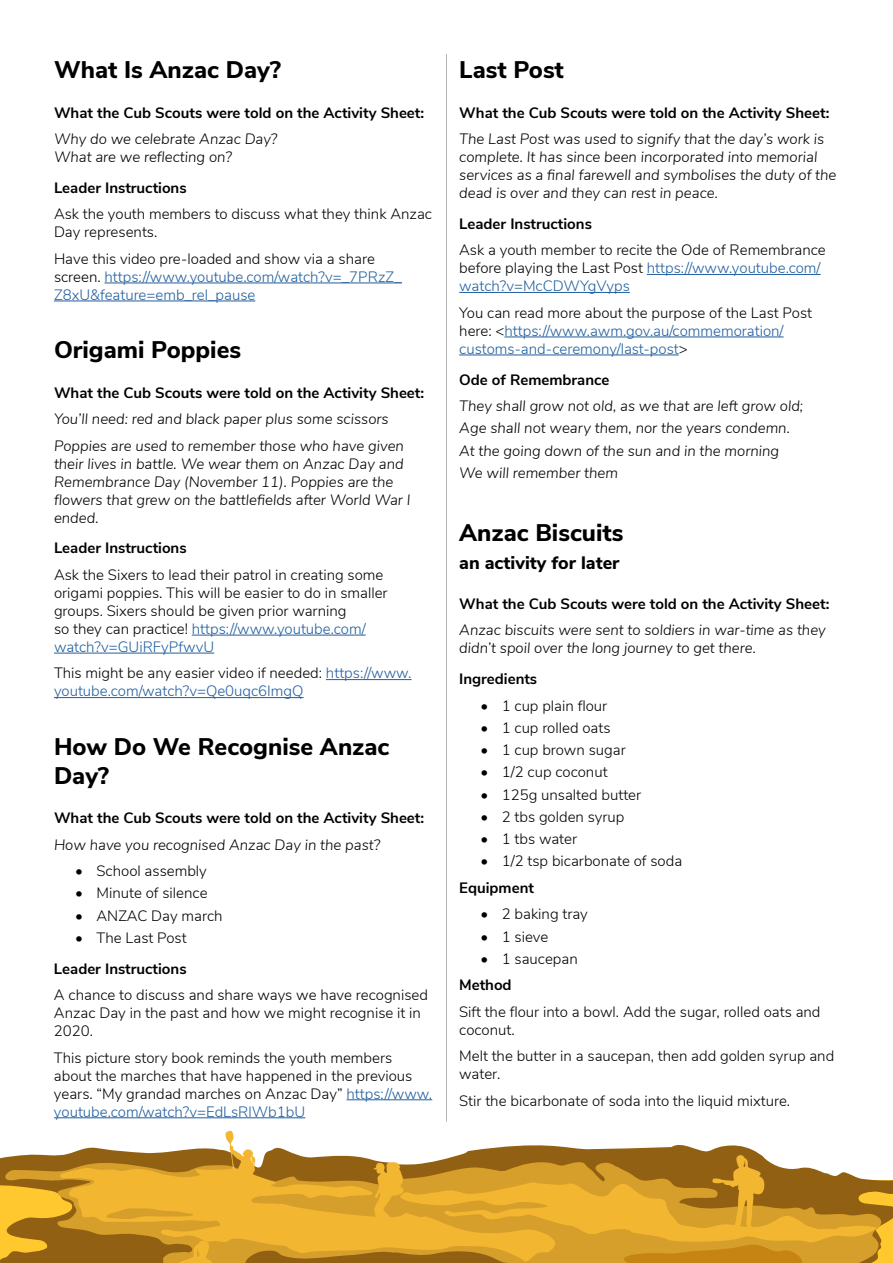
<style>
.page{position:relative;width:893px;height:1263px;background:#fff}
.page>*{position:absolute;margin:0;border:0;box-sizing:border-box;transform-origin:0 0}
.t1{font:800 24px/28.8px "Nunito Sans";color:#000}
.t2{font:800 18px "Nunito Sans";color:#000}
.t3{font:300 15px/18px "Nunito Sans";color:#000}
.t4{font:italic 300 15px/18px "Nunito Sans";color:#000}
.t5{font:700 15px "Nunito Sans";color:#000}
.t6{font:300 15px/18px "Nunito Sans";color:#215e9e}
.s1{color:#000}
.s2{color:#215e9e}
</style>
<div class="page">
<svg style="left:0;top:1145px;width:893px;height:118px"></svg>
<svg style="left:0;top:1160px;width:892px;height:103px;background:#c18e25"></svg>
<svg style="left:59px;top:1166px;width:314px;height:96px;background:#d59c28"></svg>
<svg style="left:191px;top:1131px;width:85px;height:63px"></svg>
<svg style="left:373px;top:1155px;width:507px;height:108px;background:#cf9a2f"></svg>
<svg style="left:171px;top:1240px;width:71px;height:23px;background:#d59d29"></svg>
<hr style="left:105px;top:283px;width:297px;height:1px;background:#215e9e">
<hr style="left:54px;top:301px;width:201px;height:1px;background:#215e9e">
<hr style="left:192px;top:635px;width:174px;height:1px;background:#215e9e">
<hr style="left:54px;top:653px;width:160px;height:1px;background:#215e9e">
<hr style="left:326px;top:679px;width:86px;height:1px;background:#215e9e">
<hr style="left:54px;top:697px;width:250px;height:1px;background:#215e9e">
<hr style="left:347px;top:1099px;width:85px;height:1px;background:#215e9e">
<hr style="left:54px;top:1117px;width:251px;height:1px;background:#215e9e">
<hr style="left:647px;top:274px;width:174px;height:1px;background:#215e9e">
<hr style="left:459px;top:292px;width:171px;height:1px;background:#215e9e">
<hr style="left:504px;top:337px;width:280px;height:1px;background:#215e9e">
<hr style="left:459px;top:355px;width:220px;height:1px;background:#215e9e">
<hr style="left:446px;top:54px;width:1px;height:1067px;background:#000">
<h1 class="t1" style="left:54px;top:54px;width:228px">What Is Anzac Day?</h1>
<p class="t5" style="left:54px;top:101px;width:372px">What the Cub Scouts were told on the Activity Sheet:</p>
<p class="t4" style="left:54px;top:129px;width:225px">Why do we celebrate Anzac Day?<br>What are we reflecting on?</p>
<p class="t5" style="left:54px;top:177px;width:134px">Leader Instructions</p>
<p class="t3" style="left:54px;top:204px;width:379px">Ask the youth members to discuss what they think Anzac<br>Day represents.</p>
<p class="t6" style="left:54px;top:249px;width:349px"><span class="s1">Have this video pre-loaded and show via a share screen.</span> https://www.youtube.com/watch?v=_7PRzZ_<br>Z8xU&amp;feature=emb_rel_pause</p>
<h1 class="t1" style="left:54px;top:334px;width:189px">Origami Poppies</h1>
<p class="t5" style="left:54px;top:381px;width:372px">What the Cub Scouts were told on the Activity Sheet:</p>
<p class="t4" style="left:54px;top:405px;width:351px;line-height:26.5px">You’ll need: red and black paper plus some scissors<br>Poppies are used to remember those who have given</p>
<p class="t4" style="left:54px;top:454px;width:358px">their lives in battle. We wear them on Anzac Day and Remembrance Day (November 11). Poppies are the flowers that grew on the battlefields after World War I ended.</p>
<p class="t5" style="left:54px;top:537px;width:134px">Leader Instructions</p>
<p class="t3" style="left:54px;top:565px;width:335px">Ask the Sixers to lead their patrol in creating some origami poppies. This will be easier to do in smaller groups. Sixers should be given prior warning<br>so they can practice! <span class="s2">https://www.youtube.com/ watch?v=GUiRFyPfwvU</span></p>
<p class="t6" style="left:54px;top:663px;width:359px"><span class="s1">This might be any easier video if needed:</span> https://www. youtube.com/watch?v=Qe0uqc6ImgQ</p>
<h1 class="t1" style="left:54px;top:731px;width:337px">How Do We Recognise Anzac<br>Day?</h1>
<p class="t5" style="left:54px;top:807px;width:372px">What the Cub Scouts were told on the Activity Sheet:</p>
<p class="t4" style="left:54px;top:834px;width:328px">How have you recognised Anzac Day in the past?</p>
<p class="t3" style="left:75px;top:861px;width:133px">• School assembly</p>
<p class="t3" style="left:75px;top:883px;width:134px">• Minute of silence</p>
<p class="t3" style="left:75px;top:905px;width:149px">• ANZAC Day march</p>
<p class="t3" style="left:75px;top:928px;width:113px">• The Last Post</p>
<p class="t5" style="left:54px;top:957px;width:134px">Leader Instructions</p>
<p class="t3" style="left:54px;top:985px;width:376px">A chance to discuss and share ways we have recognised<br>Anzac Day in the past and how we might recognise it in<br>2020.</p>
<p class="t3" style="left:54px;top:1047px;width:380px">This picture story book reminds the youth members about the marches that have happened in the previous years. “My grandad marches on Anzac Day” <span class="s2">https://www. youtube.com/watch?v=EdLsRlWb1bU</span></p>
<h1 class="t1" style="left:459px;top:54px;width:106px">Last Post</h1>
<p class="t5" style="left:459px;top:101px;width:372px">What the Cub Scouts were told on the Activity Sheet:</p>
<p class="t4" style="left:459px;top:129px;width:379px">The Last Post was used to signify that the day’s work is complete. It has since been incorporated into memorial services as a final farewell and symbolises the duty of the dead is over and they can rest in peace.</p>
<p class="t5" style="left:459px;top:213px;width:134px">Leader Instructions</p>
<p class="t3" style="left:459px;top:240px;width:368px">Ask a youth member to recite the Ode of Remembrance before playing the Last Post <span class="s2">https://www.youtube.com/ watch?v=McCDWYgVyps</span></p>
<p class="t6" style="left:459px;top:303px;width:354px"><span class="s1">You can read more about the purpose of the Last Post here: &lt;</span>https://www.awm.gov.au/commemoration/ customs-and-ceremony/last-post<span class="s1">&gt;</span></p>
<p class="t5" style="left:459px;top:368px;width:152px">Ode of Remembrance</p>
<p class="t4" style="left:459px;top:394px;width:345px;line-height:22.2px">They shall grow not old, as we that are left grow old; Age shall not weary them, nor the years condemn.<br>At the going down of the sun and in the morning We will remember them</p>
<h1 class="t1" style="left:459px;top:517px;width:166px">Anzac Biscuits</h1>
<p class="t2" style="left:459px;top:550px;width:162px">an activity for later</p>
<p class="t5" style="left:459px;top:592px;width:372px">What the Cub Scouts were told on the Activity Sheet:</p>
<p class="t4" style="left:459px;top:620px;width:368px">Anzac biscuits were sent to soldiers in war-time as they didn’t spoil over the long journey to get there.</p>
<p class="t5" style="left:459px;top:668px;width:79px">Ingredients</p>
<p class="t3" style="left:480px;top:695px;width:128px">• 1 cup plain flour</p>
<p class="t3" style="left:480px;top:718px;width:132px">• 1 cup rolled oats</p>
<p class="t3" style="left:480px;top:740px;width:147px">• 1 cup brown sugar</p>
<p class="t3" style="left:480px;top:762px;width:129px">• 1/2 cup coconut</p>
<p class="t3" style="left:480px;top:784px;width:162px">• 125g unsalted butter</p>
<p class="t3" style="left:480px;top:807px;width:145px">• 2 tbs golden syrup</p>
<p class="t3" style="left:480px;top:829px;width:98px">• 1 tbs water</p>
<p class="t3" style="left:480px;top:851px;width:203px">• 1/2 tsp bicarbonate of soda</p>
<p class="t5" style="left:459px;top:876px;width:76px">Equipment</p>
<p class="t3" style="left:480px;top:904px;width:109px">• 2 baking tray</p>
<p class="t3" style="left:480px;top:926px;width:69px">• 1 sieve</p>
<p class="t3" style="left:480px;top:949px;width:99px">• 1 saucepan</p>
<p class="t5" style="left:459px;top:974px;width:54px">Method</p>
<p class="t3" style="left:459px;top:1002px;width:363px">Sift the flour into a bowl. Add the sugar, rolled oats and coconut.</p>
<p class="t3" style="left:459px;top:1046px;width:377px">Melt the butter in a saucepan, then add golden syrup and water.</p>
<p class="t3" style="left:459px;top:1091px;width:332px">Stir the bicarbonate of soda into the liquid mixture.</p>
</div>
